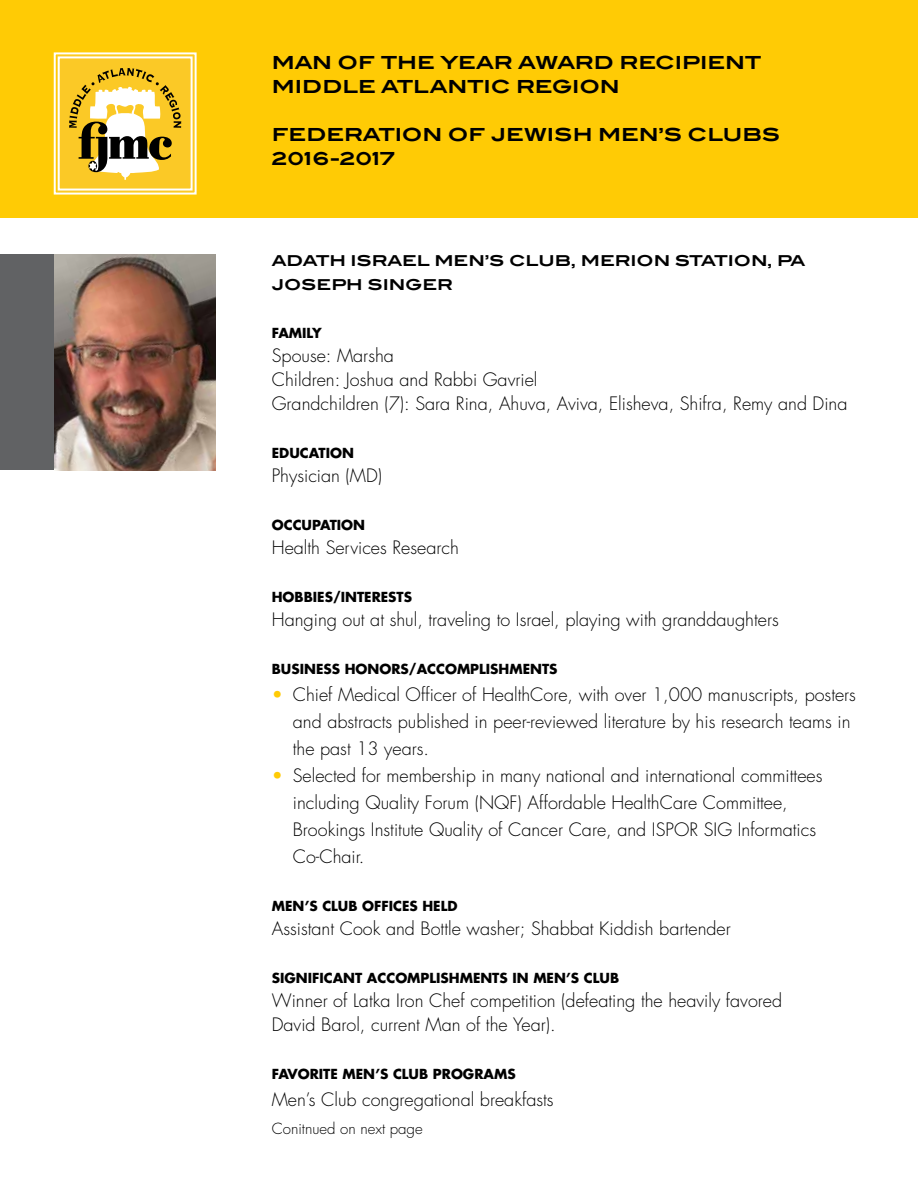
<style>
.page{position:relative;width:918px;height:1188px;background:#fff}
.page>*{position:absolute;margin:0;border:0;box-sizing:border-box;transform-origin:0 0}
.t1{font:300 18px/27px "Futura";color:#000}
.t2{font:700 18px/24px "Blair ITC";color:#000}
.t3{font:700 15px/24px "Blair ITC";color:#000}
.t4{font:300 15px "Futura";color:#000}
.t5{font:700 13.5px "Futura";color:#000}
.s1{color:#ffcb05}
</style>
<div class="page">
<div style="left:0;top:0;width:918px;height:218px;background:#ffcb05"></div>
<svg style="left:53px;top:52px;width:144px;height:143px;background:#dfbe52"></svg>
<div style="left:58px;top:56px;width:135px;height:135px;border:2px solid #fff"></div>
<div style="left:0;top:254px;width:54px;height:216px;background:#616264"></div>
<img style="left:54px;top:254px;width:162px;height:216px">
<p class="t2" style="left:272px;top:50px;width:491px">MAN OF THE YEAR AWARD RECIPIENT<br>MIDDLE ATLANTIC REGION</p>
<p class="t2" style="left:272px;top:122px;width:510px">FEDERATION OF JEWISH MEN’S CLUBS<br>2016-2017</p>
<p class="t3" style="left:272px;top:248px;width:535px">ADATH ISRAEL MEN’S CLUB, MERION STATION, PA<br>JOSEPH SINGER</p>
<p class="t5" style="left:272px;top:323px;width:51px">FAMILY</p>
<p class="t1" style="left:272px;top:343px;width:577px;line-height:24px">Spouse: Marsha<br>Children: Joshua and Rabbi Gavriel<br>Grandchildren (7): Sara Rina, Ahuva, Aviva, Elisheva, Shifra, Remy and Dina</p>
<p class="t5" style="left:272px;top:443px;width:84px">EDUCATION</p>
<p class="t1" style="left:272px;top:462px;width:112px">Physician (MD)</p>
<p class="t5" style="left:272px;top:515px;width:95px">OCCUPATION</p>
<p class="t1" style="left:272px;top:534px;width:189px">Health Services Research</p>
<p class="t5" style="left:272px;top:587px;width:142px">HOBBIES/INTERESTS</p>
<p class="t1" style="left:272px;top:606px;width:508px">Hanging out at shul, traveling to Israel, playing with granddaughters</p>
<p class="t5" style="left:272px;top:659px;width:287px">BUSINESS HONORS/ACCOMPLISHMENTS</p>
<p class="t1" style="left:293px;top:681px;width:565px;text-indent:-21px"><span class="s1">•</span> Chief Medical Officer of HealthCore, with over 1,000 manuscripts, posters and abstracts published in peer-reviewed literature by his research teams in the past 13 years.</p>
<p class="t1" style="left:293px;top:762px;width:531px;text-indent:-21px"><span class="s1">•</span> Selected for membership in many national and international committees including Quality Forum (NQF) Affordable HealthCare Committee, Brookings Institute Quality of Cancer Care, and ISPOR SIG Informatics Co-Chair.</p>
<p class="t5" style="left:272px;top:896px;width:187px">MEN’S CLUB OFFICES HELD</p>
<p class="t1" style="left:272px;top:915px;width:461px">Assistant Cook and Bottle washer; Shabbat Kiddish bartender</p>
<p class="t5" style="left:272px;top:968px;width:349px">SIGNIFICANT ACCOMPLISHMENTS IN MEN’S CLUB</p>
<p class="t1" style="left:272px;top:988px;width:512px;line-height:24px">Winner of Latka Iron Chef competition (defeating the heavily favored<br>David Barol, current Man of the Year).</p>
<p class="t5" style="left:272px;top:1064px;width:245px">FAVORITE MEN’S CLUB PROGRAMS</p>
<p class="t1" style="left:272px;top:1086px;width:283px">Men’s Club congregational breakfasts</p>
<p class="t4" style="left:272px;top:1119px;width:153px">Conitnued on next page</p>
</div>
